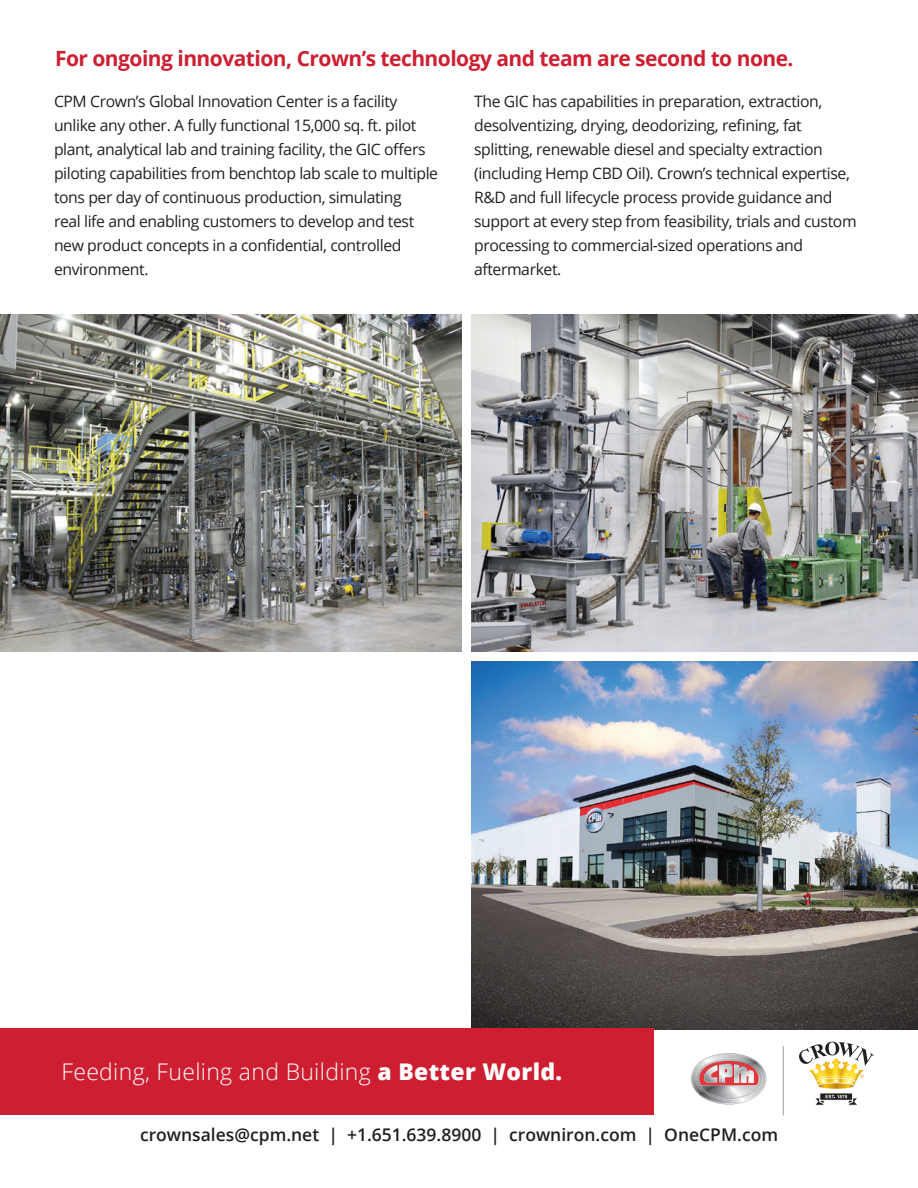
<style>
.page{position:relative;width:918px;height:1188px;background:#fff}
.page>*{position:absolute;margin:0;border:0;box-sizing:border-box;transform-origin:0 0}
.t1{font:300 22.95px "Open Sans";letter-spacing:.015em;color:#fff}
.t2{font:700 21px "Open Sans";letter-spacing:-.025em;color:#cd1f31}
.t3{font:600 17.55px "Open Sans";color:#231f20}
.t4{font:15.75px/24px "Open Sans";letter-spacing:-.025em;color:#231f20}
.s1{font-weight:800}
</style>
<div class="page">
<img style="left:471px;top:662px;width:447px;height:367px">
<img style="left:471px;top:315px;width:447px;height:337px">
<img style="left:0;top:315px;width:461px;height:337px">
<div style="left:0;top:1028px;width:653px;height:87px;background:#cd1f31"></div>
<svg style="left:691px;top:1053px;width:75px;height:51px"></svg>
<svg style="left:799px;top:1042px;width:75px;height:64px"></svg>
<hr style="left:783px;top:1046px;width:1px;height:69px;background:#9d9fa2">
<h2 class="t2" style="left:55px;top:43px;width:740px">For ongoing innovation, Crown’s technology and team are second to none.</h2>
<p class="t4" style="left:474px;top:88px;width:384px">The GIC has capabilities in preparation, extraction, desolventizing, drying, deodorizing, refining, fat splitting, renewable diesel and specialty extraction (including Hemp CBD Oil). Crown’s technical expertise, R&amp;D and full lifecycle process provide guidance and support at every step from feasibility, trials and custom processing to commercial-sized operations and aftermarket.</p>
<p class="t4" style="left:54px;top:88px;width:386px">CPM Crown’s Global Innovation Center is a facility unlike any other. A fully functional 15,000 sq. ft. pilot plant, analytical lab and training facility, the GIC offers piloting capabilities from benchtop lab scale to multiple tons per day of continuous production, simulating<br>real life and enabling customers to develop and test new product concepts in a confidential, controlled environment.</p>
<h1 class="t1" style="left:62px;top:1056px;width:502px">Feeding, Fueling and Building <span class="s1">a Better World.</span></h1>
<p class="t3" style="left:140px;top:1122px;width:640px">crownsales@cpm.net | +1.651.639.8900 | crowniron.com | OneCPM.com</p>
</div>
